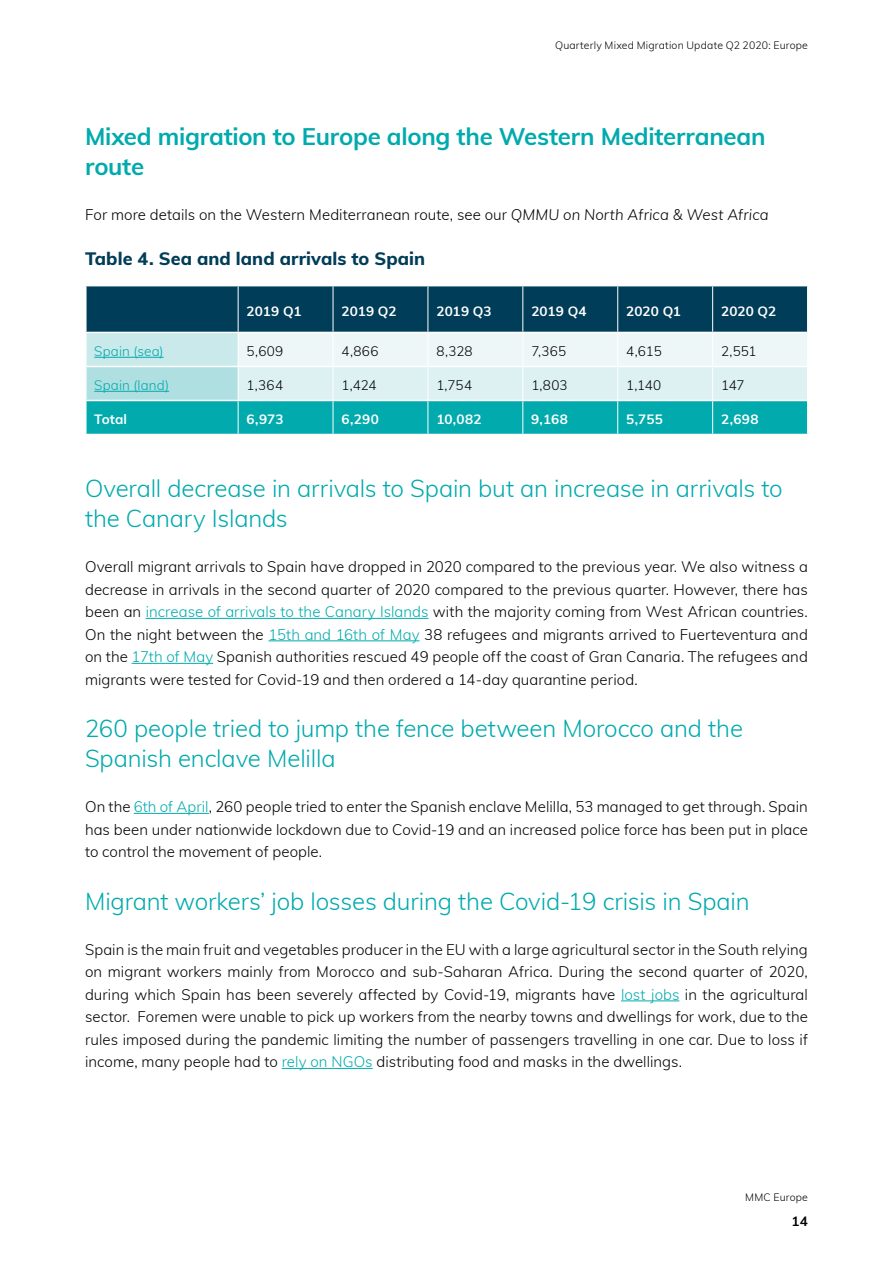
<style>
.page{position:relative;width:893px;height:1263px;background:#fff}
.page>*{position:absolute;margin:0;border:0;box-sizing:border-box;transform-origin:0 0}
.t1{font:300 24px/30px "Muli";letter-spacing:-.01em;color:#00aaad}
.t2{font:700 24px/30px "Muli";letter-spacing:-.01em;color:#00aaad}
.t3{font:800 18px "Muli";color:#003d58}
.t4{font:300 15px/22.5px "Muli";letter-spacing:.005em;color:#000;text-align:justify}
.t5{font:700 13.5px "Muli";letter-spacing:.01em;color:#fff}
.t6{font:300 13.5px "Muli";letter-spacing:.005em;color:#000}
.t7{font:300 13.5px "Muli";letter-spacing:.01em;color:#00aaad}
.t8{font:700 13.5px "Muli";color:#000}
.t9{font:300 10.5px "Muli";letter-spacing:.02em;color:#000}
.s1{font-style:italic}
.s2{color:#00aaad}
</style>
<div class="page">
<hr style="left:146px;top:618px;width:282px;height:1px;background:#00aaad">
<hr style="left:268px;top:640px;width:152px;height:1px;background:#00aaad">
<hr style="left:132px;top:663px;width:81px;height:1px;background:#00aaad">
<hr style="left:134px;top:813px;width:75px;height:1px;background:#00aaad">
<hr style="left:621px;top:1000px;width:58px;height:1px;background:#00aaad">
<hr style="left:282px;top:1068px;width:91px;height:1px;background:#00aaad">
<svg style="left:87px;top:286px;width:720px;height:148px;background:#66a9b2"></svg>
<hr style="left:85px;top:332px;width:153px;height:1px;background:#fff">
<hr style="left:238px;top:332px;width:95px;height:1px;background:#fff">
<hr style="left:333px;top:332px;width:95px;height:1px;background:#fff">
<hr style="left:428px;top:332px;width:95px;height:1px;background:#fff">
<hr style="left:523px;top:332px;width:95px;height:1px;background:#fff">
<hr style="left:618px;top:332px;width:95px;height:1px;background:#fff">
<hr style="left:713px;top:332px;width:94px;height:1px;background:#fff">
<hr style="left:85px;top:366px;width:153px;height:1px;background:#fff">
<hr style="left:238px;top:366px;width:95px;height:1px;background:#fff">
<hr style="left:333px;top:366px;width:95px;height:1px;background:#fff">
<hr style="left:428px;top:366px;width:95px;height:1px;background:#fff">
<hr style="left:523px;top:366px;width:95px;height:1px;background:#fff">
<hr style="left:618px;top:366px;width:95px;height:1px;background:#fff">
<hr style="left:713px;top:366px;width:94px;height:1px;background:#fff">
<hr style="left:85px;top:400px;width:153px;height:1px;background:#fff">
<hr style="left:238px;top:400px;width:95px;height:1px;background:#fff">
<hr style="left:333px;top:400px;width:95px;height:1px;background:#fff">
<hr style="left:428px;top:400px;width:95px;height:1px;background:#fff">
<hr style="left:523px;top:400px;width:95px;height:1px;background:#fff">
<hr style="left:618px;top:400px;width:95px;height:1px;background:#fff">
<hr style="left:713px;top:400px;width:94px;height:1px;background:#fff">
<hr style="left:238px;top:286px;width:1px;height:46px;background:#fff">
<hr style="left:333px;top:286px;width:1px;height:46px;background:#fff">
<hr style="left:428px;top:286px;width:1px;height:46px;background:#fff">
<hr style="left:522px;top:286px;width:1px;height:46px;background:#fff">
<hr style="left:617px;top:286px;width:1px;height:46px;background:#fff">
<hr style="left:712px;top:286px;width:1px;height:46px;background:#fff">
<hr style="left:238px;top:333px;width:1px;height:33px;background:#fff">
<hr style="left:333px;top:333px;width:1px;height:33px;background:#fff">
<hr style="left:428px;top:333px;width:1px;height:33px;background:#fff">
<hr style="left:522px;top:333px;width:1px;height:33px;background:#fff">
<hr style="left:617px;top:333px;width:1px;height:33px;background:#fff">
<hr style="left:712px;top:333px;width:1px;height:33px;background:#fff">
<hr style="left:238px;top:367px;width:1px;height:33px;background:#fff">
<hr style="left:333px;top:367px;width:1px;height:33px;background:#fff">
<hr style="left:428px;top:367px;width:1px;height:33px;background:#fff">
<hr style="left:522px;top:367px;width:1px;height:33px;background:#fff">
<hr style="left:617px;top:367px;width:1px;height:33px;background:#fff">
<hr style="left:712px;top:367px;width:1px;height:33px;background:#fff">
<hr style="left:238px;top:401px;width:1px;height:33px;background:#fff">
<hr style="left:333px;top:401px;width:1px;height:33px;background:#fff">
<hr style="left:428px;top:401px;width:1px;height:33px;background:#fff">
<hr style="left:522px;top:401px;width:1px;height:33px;background:#fff">
<hr style="left:617px;top:401px;width:1px;height:33px;background:#fff">
<hr style="left:712px;top:401px;width:1px;height:33px;background:#fff">
<hr style="left:94px;top:357px;width:70px;height:1px;background:#00aaad">
<hr style="left:94px;top:391px;width:75px;height:1px;background:#00aaad">
<p class="t9" style="left:555px;top:37px;width:254px">Quarterly Mixed Migration Update Q2 2020: Europe</p>
<h1 class="t2" style="left:85px;top:120px;width:682px">Mixed migration to Europe along the Western Mediterranean route</h1>
<p class="t4" style="left:85px;top:202px;width:685px">For more details on the Western Mediterranean route, see our <span class="s1">QMMU on North Africa &amp; West Africa</span></p>
<p class="t3" style="left:85px;top:245px;width:342px">Table 4. Sea and land arrivals to Spain</p>
<p class="t5" style="left:247px;top:301px;width:56px">2019 Q1</p>
<p class="t5" style="left:342px;top:301px;width:56px">2019 Q2</p>
<p class="t5" style="left:436px;top:301px;width:57px">2019 Q3</p>
<p class="t5" style="left:531px;top:301px;width:57px">2019 Q4</p>
<p class="t5" style="left:626px;top:301px;width:56px">2020 Q1</p>
<p class="t5" style="left:721px;top:301px;width:57px">2020 Q2</p>
<p class="t7" style="left:94px;top:342px;width:71px">Spain (sea)</p>
<p class="t6" style="left:247px;top:342px;width:38px">5,609</p>
<p class="t6" style="left:342px;top:342px;width:38px">4,866</p>
<p class="t6" style="left:436px;top:342px;width:38px">8,328</p>
<p class="t6" style="left:531px;top:342px;width:36px">7,365</p>
<p class="t6" style="left:626px;top:342px;width:37px">4,615</p>
<p class="t6" style="left:721px;top:342px;width:37px">2,551</p>
<p class="t7" style="left:94px;top:376px;width:76px">Spain (land)</p>
<p class="t6" style="left:247px;top:376px;width:38px">1,364</p>
<p class="t6" style="left:342px;top:376px;width:37px">1,424</p>
<p class="t6" style="left:436px;top:376px;width:37px">1,754</p>
<p class="t6" style="left:531px;top:376px;width:38px">1,803</p>
<p class="t6" style="left:626px;top:376px;width:37px">1,140</p>
<p class="t6" style="left:721px;top:376px;width:25px">147</p>
<p class="t5" style="left:94px;top:410px;width:34px">Total</p>
<p class="t5" style="left:247px;top:410px;width:39px">6,973</p>
<p class="t5" style="left:341px;top:410px;width:39px">6,290</p>
<p class="t5" style="left:436px;top:410px;width:47px">10,082</p>
<p class="t5" style="left:531px;top:410px;width:38px">9,168</p>
<p class="t5" style="left:626px;top:410px;width:38px">5,755</p>
<p class="t5" style="left:721px;top:410px;width:39px">2,698</p>
<h1 class="t1" style="left:85px;top:472px;width:699px">Overall decrease in arrivals to Spain but an increase in arrivals to the Canary Islands</h1>
<p class="t4" style="left:85px;top:555px;width:724px">Overall migrant arrivals to Spain have dropped in 2020 compared to the previous year. We also witness a decrease in arrivals in the second quarter of 2020 compared to the previous quarter. However, there has been an <span class="s2">increase of arrivals to the Canary Islands</span> with the majority coming from West African countries.<br>On the night between the <span class="s2">15th and 16th of May</span> 38 refugees and migrants arrived to Fuerteventura and on the <span class="s2">17th of May</span> Spanish authorities rescued 49 people off the coast of Gran Canaria. The refugees and migrants were tested for Covid-19 and then ordered a 14-day quarantine period.</p>
<h1 class="t1" style="left:85px;top:712px;width:659px">260 people tried to jump the fence between Morocco and the<br>Spanish enclave Melilla</h1>
<p class="t4" style="left:85px;top:795px;width:724px">On the <span class="s2">6th of April</span>, 260 people tried to enter the Spanish enclave Melilla, 53 managed to get through. Spain has been under nationwide lockdown due to Covid-19 and an increased police force has been put in place to control the movement of people.</p>
<h1 class="t1" style="left:85px;top:885px;width:666px">Migrant workers’ job losses during the Covid-19 crisis in Spain</h1>
<p class="t4" style="left:85px;top:937px;width:724px">Spain is the main fruit and vegetables producer in the EU with a large agricultural sector in the South relying on migrant workers mainly from Morocco and sub-Saharan Africa. During the second quarter of 2020, during which Spain has been severely affected by Covid-19, migrants have <span class="s2">lost jobs</span> in the agricultural sector. Foremen were unable to pick up workers from the nearby towns and dwellings for work, due to the rules imposed during the pandemic limiting the number of passengers travelling in one car. Due to loss if income, many people had to <span class="s2">rely on NGOs</span> distributing food and masks in the dwellings.</p>
<p class="t9" style="left:745px;top:1190px;width:64px">MMC Europe</p>
<p class="t8" style="left:791px;top:1211px;width:18px">14</p>
</div>
